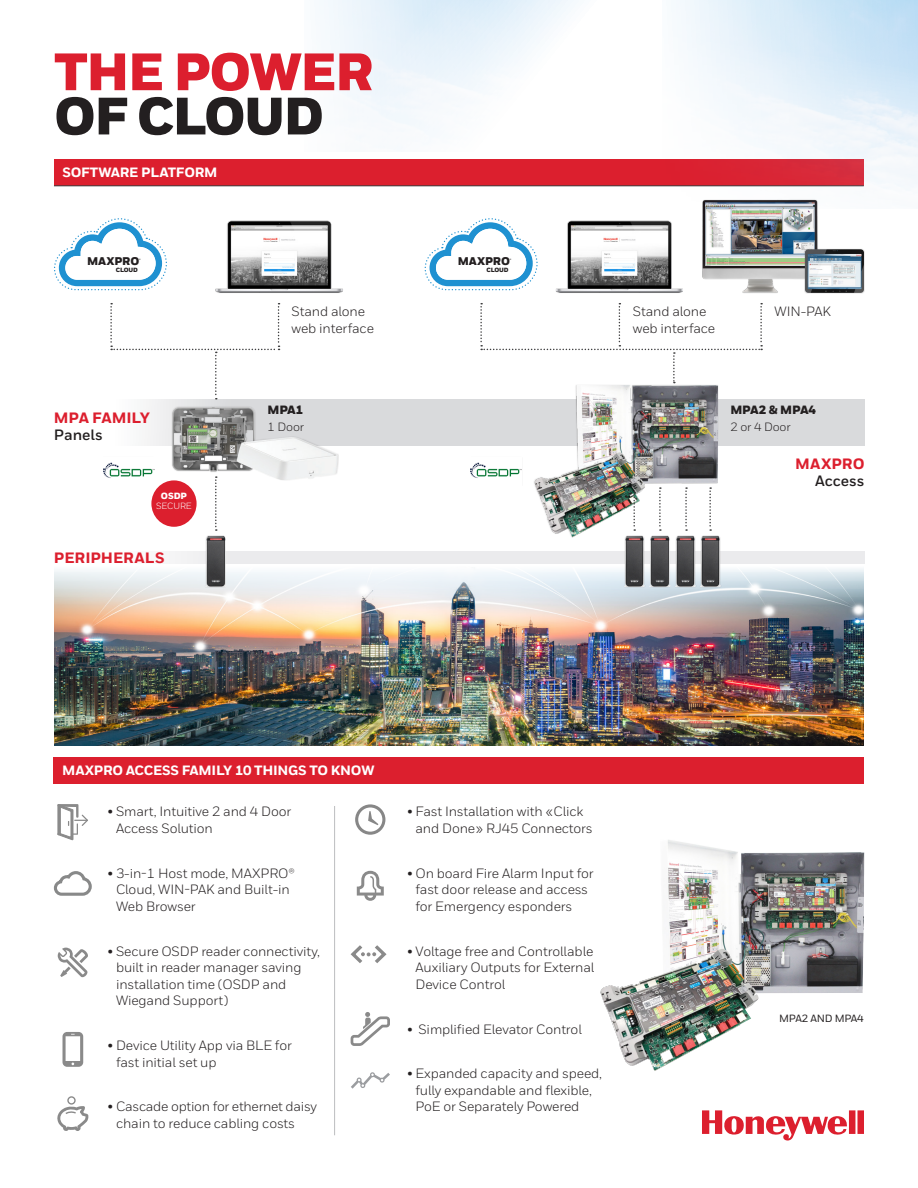
<style>
.page{position:relative;width:918px;height:1188px;background:#fff}
.page>*{position:absolute;margin:0;border:0;box-sizing:border-box;transform-origin:0 0}
._06_Inside__Heading{font:900 52.5px "Honeywell Sans";letter-spacing:-.03em;color:#dc1f2e}
._06_Inside__Heading-2{font:900 52.5px "Honeywell Sans";letter-spacing:-.03em;color:#231f20}
._10_Inside__Body_Tex{font:800 15px "Honeywell Sans";letter-spacing:-.005em;color:#dc1f2e}
._10_Inside__Body_Tex-2{font:700 15px "Honeywell Sans";color:#231f20}
.NEW_BLS_BULLETS{font:13.5px/16.5px "Honeywell Sans";letter-spacing:-.01em;color:#231f20}
.table_body_8{font:13.5px "Honeywell Sans";letter-spacing:-.01em;color:#231f20}
.Table_headers{font:800 13.5px "Honeywell Sans";letter-spacing:-.02em;color:#fff}
.table_body_8-2{font:900 12px/16.5px "Honeywell Sans";letter-spacing:-.01em;color:#231f20}
.table_body_8-3{font:12px/16.5px "Honeywell Sans";color:#231f20}
._06_Inside__Heading-3{font:900 11.25px "Honeywell Sans";letter-spacing:-.01em;color:#231f20}
.Table_headers-2{font:500 10.5px "Honeywell Sans";letter-spacing:-.02em;color:#231f20}
.table_body_8-4{font:9px/10.5px "Honeywell Sans";letter-spacing:-.01em;color:#fff;text-align:center}
._06_Inside__Heading-4{font:900 6.15px "Honeywell Sans";letter-spacing:-.025em;color:#231f20}
._06_Inside__Heading-5{font:900 3.3px "Honeywell Sans";color:#231f20}
.s1{font-weight:900}
.s2{font-weight:400}
</style>
<div class="page">
<div style="left:54px;top:159px;width:810px;height:27px;background:#dc1f2e"></div>
<hr style="left:54px;top:186px;width:810px;height:1px;background:#3e3e3f">
<div style="left:113px;top:400px;width:752px;height:46px;background:#d9dadc"></div>
<img style="left:663px;top:0;width:255px;height:190px">
<img style="left:54px;top:524px;width:810px;height:221px">
<svg style="left:54px;top:218px;width:113px;height:73px"></svg>
<div style="left:54px;top:757px;width:810px;height:27px;background:#dc1f2e"></div>
<hr style="left:334px;top:806px;width:1px;height:329px;background:#bcbdc0">
<svg style="left:355px;top:804px;width:30px;height:31px"></svg>
<svg style="left:54px;top:871px;width:38px;height:25px"></svg>
<svg style="left:57px;top:1096px;width:31px;height:35px"></svg>
<svg style="left:351px;top:1072px;width:39px;height:17px"></svg>
<svg style="left:63px;top:1032px;width:20px;height:35px"></svg>
<svg style="left:58px;top:948px;width:30px;height:29px"></svg>
<svg style="left:57px;top:804px;width:31px;height:36px"></svg>
<svg style="left:350px;top:1012px;width:40px;height:34px"></svg>
<img style="left:215px;top:220px;width:128px;height:73px">
<img style="left:160px;top:399px;width:180px;height:81px">
<svg style="left:425px;top:218px;width:113px;height:73px"></svg>
<img style="left:530px;top:386px;width:188px;height:157px">
<img style="left:702px;top:199px;width:116px;height:94px">
<div style="left:804px;top:248px;width:61px;height:46px;background:#231f20;opacity:.15"></div>
<img style="left:805px;top:249px;width:59px;height:44px">
<img style="left:203px;top:532px;width:30px;height:59px">
<svg style="left:110px;top:303px;width:170px;height:96px"></svg>
<svg style="left:215px;top:476px;width:2px;height:55px"></svg>
<img style="left:621px;top:532px;width:26px;height:59px">
<img style="left:647px;top:532px;width:25px;height:59px">
<img style="left:672px;top:532px;width:25px;height:59px">
<img style="left:697px;top:532px;width:31px;height:59px">
<svg style="left:480px;top:303px;width:282px;height:80px"></svg>
<svg style="left:633px;top:487px;width:2px;height:44px"></svg>
<svg style="left:659px;top:487px;width:2px;height:44px"></svg>
<svg style="left:685px;top:487px;width:2px;height:44px"></svg>
<svg style="left:709px;top:487px;width:2px;height:44px"></svg>
<div style="left:151px;top:480px;width:46px;height:47px;background:#dc1f2e;border-radius:50%"></div>
<img style="left:471px;top:462px;width:51px;height:16px">
<img style="left:103px;top:462px;width:51px;height:16px">
<svg style="left:357px;top:871px;width:27px;height:30px"></svg>
<svg style="left:702px;top:1110px;width:162px;height:31px"></svg>
<img style="left:556px;top:220px;width:127px;height:73px">
<svg style="left:350px;top:945px;width:37px;height:18px"></svg>
<img style="left:600px;top:840px;width:264px;height:231px">
<p class="_06_Inside__Heading" style="left:54px;top:40px;width:321px">THE POWER</p>
<p class="_06_Inside__Heading-2" style="left:54px;top:84px;width:272px">OF CLOUD</p>
<p class="Table_headers" style="left:62px;top:164px;width:157px">SOFTWARE PLATFORM</p>
<p class="_06_Inside__Heading-3" style="left:87px;top:254px;width:54px">MAXPRO</p>
<p class="_06_Inside__Heading-5" style="left:139px;top:258px;width:3px">®</p>
<p class="_06_Inside__Heading-4" style="left:116px;top:266px;width:24px">CLOUD</p>
<p class="_10_Inside__Body_Tex" style="left:54px;top:408px;width:98px">MPA FAMILY</p>
<p class="_10_Inside__Body_Tex-2" style="left:54px;top:426px;width:50px">Panels</p>
<p class="table_body_8-4" style="left:156px;top:490px;width:37px"><span class="s1">OSDP<br></span>SECURE</p>
<p class="_10_Inside__Body_Tex" style="left:54px;top:548px;width:112px">PERIPHERALS</p>
<p class="table_body_8" style="left:292px;top:304px;width:75px">Stand alone</p>
<p class="table_body_8" style="left:292px;top:320px;width:84px">web interface</p>
<p class="table_body_8-3" style="left:267px;top:402px;width:38px"><span class="s1">MPA1<br></span>1 Door</p>
<p class="_06_Inside__Heading-3" style="left:458px;top:254px;width:54px">MAXPRO</p>
<p class="_06_Inside__Heading-5" style="left:510px;top:258px;width:3px">®</p>
<p class="_06_Inside__Heading-4" style="left:487px;top:266px;width:24px">CLOUD</p>
<p class="table_body_8" style="left:633px;top:304px;width:75px">Stand alone</p>
<p class="table_body_8" style="left:633px;top:320px;width:84px">web interface</p>
<p class="table_body_8" style="left:775px;top:304px;width:58px">WIN-PAK</p>
<p class="table_body_8-2" style="left:730px;top:403px;width:87px">MPA2 &amp; MPA4<br><span class="s2">2 or 4 Door</span></p>
<p class="_10_Inside__Body_Tex" style="left:795px;top:454px;width:71px">MAXPRO</p>
<p class="_10_Inside__Body_Tex-2" style="left:815px;top:472px;width:51px">Access</p>
<p class="Table_headers" style="left:62px;top:762px;width:314px">MAXPRO ACCESS FAMILY 10 THINGS TO KNOW</p>
<p class="NEW_BLS_BULLETS" style="left:116px;top:804px;width:177px;text-indent:-9px">• Smart, Intuitive 2 and 4 Door<br>Access Solution</p>
<p class="NEW_BLS_BULLETS" style="left:116px;top:865px;width:180px;text-indent:-9px">• 3-in-1 Host mode, MAXPRO®<br>Cloud, WIN-PAK and Built-in<br>Web Browser</p>
<p class="NEW_BLS_BULLETS" style="left:116px;top:943px;width:206px;text-indent:-9px">• Secure OSDP reader connectivity, built in reader manager saving installation time (OSDP and<br>Wiegand Support)</p>
<p class="NEW_BLS_BULLETS" style="left:116px;top:1037px;width:177px;text-indent:-9px">• Device Utility App via BLE for fast initial set up</p>
<p class="NEW_BLS_BULLETS" style="left:116px;top:1099px;width:203px;text-indent:-9px">• Cascade option for ethernet daisy chain to reduce cabling costs</p>
<p class="NEW_BLS_BULLETS" style="left:416px;top:804px;width:179px;text-indent:-9px">• Fast Installation with «Click and Done» RJ45 Connectors</p>
<p class="NEW_BLS_BULLETS" style="left:416px;top:865px;width:180px;text-indent:-9px">• On board Fire Alarm Input for fast door release and access for Emergency esponders</p>
<p class="NEW_BLS_BULLETS" style="left:416px;top:943px;width:180px;text-align:justify;text-indent:-9px">• Voltage free and Controllable Auxiliary Outputs for External Device Control</p>
<p class="NEW_BLS_BULLETS" style="left:407px;top:1021px;width:176px">• Simplified Elevator Control</p>
<p class="NEW_BLS_BULLETS" style="left:416px;top:1066px;width:188px;text-indent:-9px">• Expanded capacity and speed, fully expandable and flexible,<br>PoE or Separately Powered</p>
<p class="Table_headers-2" style="left:779px;top:1012px;width:86px">MPA2 AND MPA4</p>
</div>
